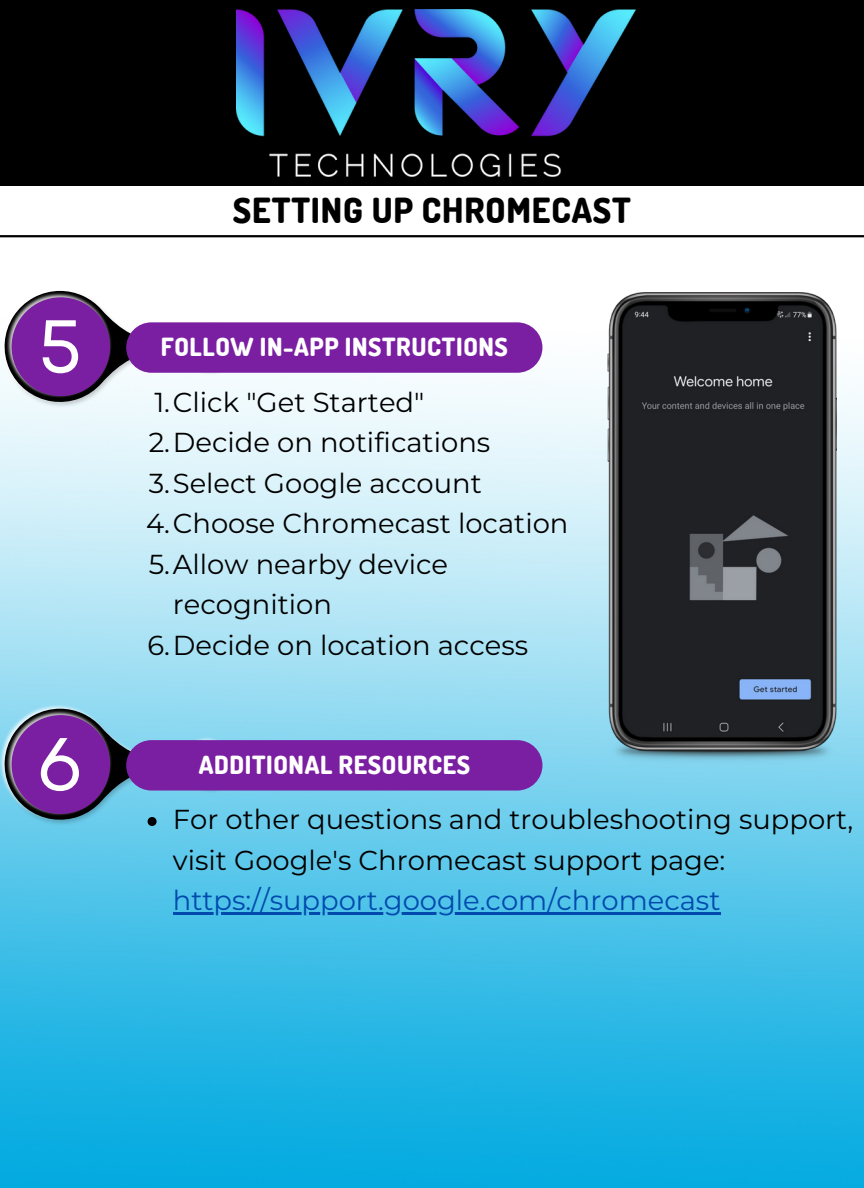
<style>
.page{position:relative;width:864px;height:1188px;background:#fff}
.page>*{position:absolute;margin:0;border:0;box-sizing:border-box;transform-origin:0 0}
.t1{font:74.4px "Garet";color:#fff}
.t2{font:800 34.65px "Dosis";letter-spacing:.025em;color:#000}
.t3{font:27.45px/40.5px "Montserrat";color:#000}
.t4{font:27.45px "Montserrat";color:#004aad}
.t5{font:800 25.05px "Dosis";letter-spacing:.025em;color:#fff}
</style>
<div class="page">
<img style="left:0;top:237px;width:864px;height:951px">
<img style="left:0;top:705px;width:232px;height:116px">
<div style="left:126px;top:740px;width:416px;height:51px;background:#7b1fa2;border-radius:25px"></div>
<img style="left:3px;top:290px;width:234px;height:118px">
<img style="left:0;top:287px;width:232px;height:116px">
<svg style="left:4px;top:291px;width:228px;height:112px"></svg>
<img style="left:9px;top:296px;width:107px;height:107px">
<img style="left:7px;top:293px;width:104px;height:104px">
<div style="left:12px;top:297px;width:98px;height:99px;background:#7b1fa2;border-radius:50%"></div>
<div style="left:126px;top:322px;width:416px;height:51px;background:#7b1fa2;border-radius:25px"></div>
<div style="left:0;top:0;width:864px;height:186px;background:#000"></div>
<hr style="left:0;top:235px;width:864px;height:2px;background:#000">
<img style="left:236px;top:10px;width:399px;height:166px">
<img style="left:607px;top:292px;width:230px;height:474px">
<svg style="left:4px;top:709px;width:228px;height:117px"></svg>
<hr style="left:173px;top:913px;width:548px;height:2px;background:#004aad">
<h1 class="t1" style="left:38px;top:293px;width:46px">5</h1>
<h1 class="t1" style="left:36px;top:711px;width:49px">6</h1>
<p class="t2" style="left:233px;top:187px;width:400px">SETTING UP CHROMECAST</p>
<p class="t5" style="left:161px;top:330px;width:349px">FOLLOW IN-APP INSTRUCTIONS</p>
<p class="t3" style="left:154px;top:382px;width:272px">1.Click "Get Started"</p>
<p class="t3" style="left:149px;top:422px;width:343px">2.Decide on notifications</p>
<p class="t3" style="left:149px;top:463px;width:334px">3.Select Google account</p>
<p class="t3" style="left:146px;top:503px;width:424px">4.Choose Chromecast location</p>
<p class="t3" style="left:149px;top:544px;width:301px">5.Allow nearby device</p>
<p class="t3" style="left:173px;top:584px;width:161px">recognition</p>
<p class="t3" style="left:148px;top:625px;width:382px">6.Decide on location access</p>
<p class="t5" style="left:199px;top:748px;width:273px">ADDITIONAL RESOURCES</p>
<p class="t3" style="left:173px;top:799px;width:682px">For other questions and troubleshooting support, visit Google's Chromecast support page:</p>
<p class="t4" style="left:173px;top:884px;width:549px">https://support.google.com/chromecast</p>
</div>
